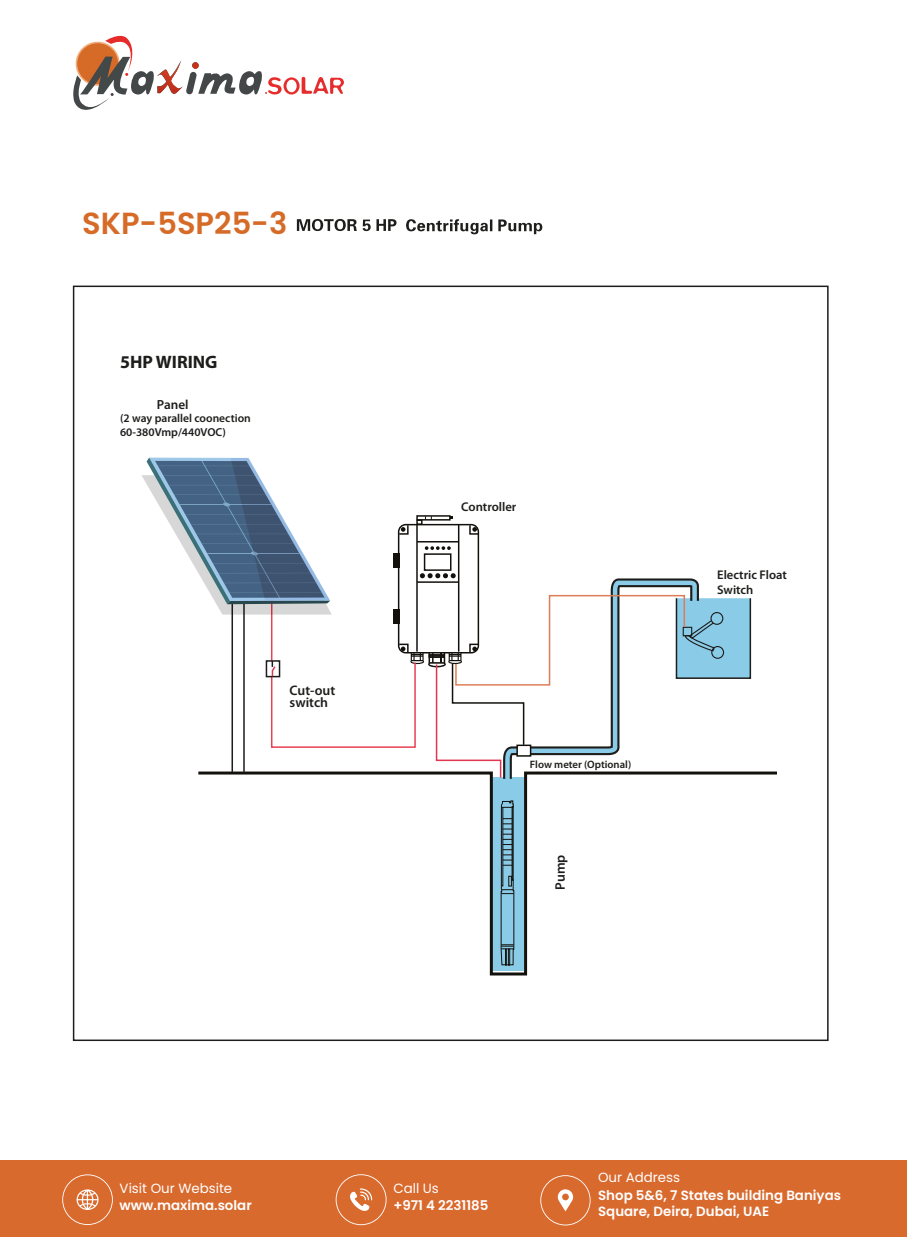
<style>
.page{position:relative;width:907px;height:1238px;background:#fff}
.page>*{position:absolute;margin:0;border:0;box-sizing:border-box;transform-origin:0 0}
.t1{font:600 30.45px "Poppins";color:#d66b28}
.t2{font:700 18px "Myriad Pro";color:#1d1d1b}
.t3{font:600 13.8px/12px "Myriad Pro";color:#1d1d1b}
.t4{font:600 13.35px/16px "Poppins";color:#fff}
.t5{font:13.35px "Poppins";color:#fff}
.t6{font:600 13.2px "Myriad Pro";color:#1d1d1b}
.t7{font:600 12.75px "Myriad Pro";color:#1d1d1b}
.t8{font:600 12.6px/15.1px "Myriad Pro";color:#1d1d1b}
.t9{font:600 11.55px/14px "Myriad Pro";color:#1d1d1b}
.t10{font:600 10.65px "Myriad Pro";color:#1d1d1b}
</style>
<div class="page">
<div style="left:0;top:1160px;width:906px;height:76px;background:#d96a2e"></div>
<svg style="left:62px;top:1174px;width:51px;height:50px"></svg>
<svg style="left:335px;top:1174px;width:51px;height:51px"></svg>
<svg style="left:540px;top:1175px;width:50px;height:50px"></svg>
<svg style="left:73px;top:35px;width:271px;height:75px"></svg>
<svg style="left:406px;top:219px;width:136px;height:15px"></svg>
<svg style="left:376px;top:219px;width:20px;height:12px"></svg>
<svg style="left:297px;top:219px;width:73px;height:12px"></svg>
<svg style="left:489px;top:771px;width:288px;height:205px"></svg>
<div style="left:675px;top:597px;width:75px;height:82px;background:#8acbe8"></div>
<div style="left:711px;top:646px;width:12px;height:12px;border:1px solid #1d1d1b;border-radius:50%"></div>
<div style="left:710px;top:612px;width:13px;height:13px;border:1px solid #1d1d1b;border-radius:50%"></div>
<svg style="left:141px;top:457px;width:574px;height:322px"></svg>
<h1 class="t1" style="left:82px;top:210px;width:207px">SKP-5SP25-3</h1>
<h2 class="t2" style="left:120px;top:351px;width:99px">5HP WIRING</h2>
<p class="t6" style="left:157px;top:400px;width:33px">Panel</p>
<p class="t9" style="left:120px;top:412px;width:132px">(2 way parallel coonection<br>60-380Vmp/440VOC)</p>
<p class="t3" style="left:289px;top:685px;width:47px">Cut-out switch</p>
<p class="t7" style="left:461px;top:501px;width:57px">Controller</p>
<p class="t10" style="left:530px;top:760px;width:103px">Flow meter (Optional)</p>
<p class="t3" style="left:555px;top:889px;width:37px;rotate:-90deg">Pump</p>
<p class="t8" style="left:717px;top:568px;width:71px">Electric Float<br>Switch</p>
<p class="t5" style="left:120px;top:1180px;width:114px">Visit Our Website</p>
<p class="t4" style="left:120px;top:1198px;width:133px">www.maxima.solar</p>
<p class="t5" style="left:393px;top:1180px;width:47px">Call Us</p>
<p class="t4" style="left:393px;top:1198px;width:97px">+971 4 2231185</p>
<p class="t5" style="left:598px;top:1169px;width:83px">Our Address</p>
<p class="t4" style="left:598px;top:1188px;width:244px">Shop 5&amp;6, 7 States building Baniyas<br>Square, Deira, Dubai, UAE</p>
</div>
